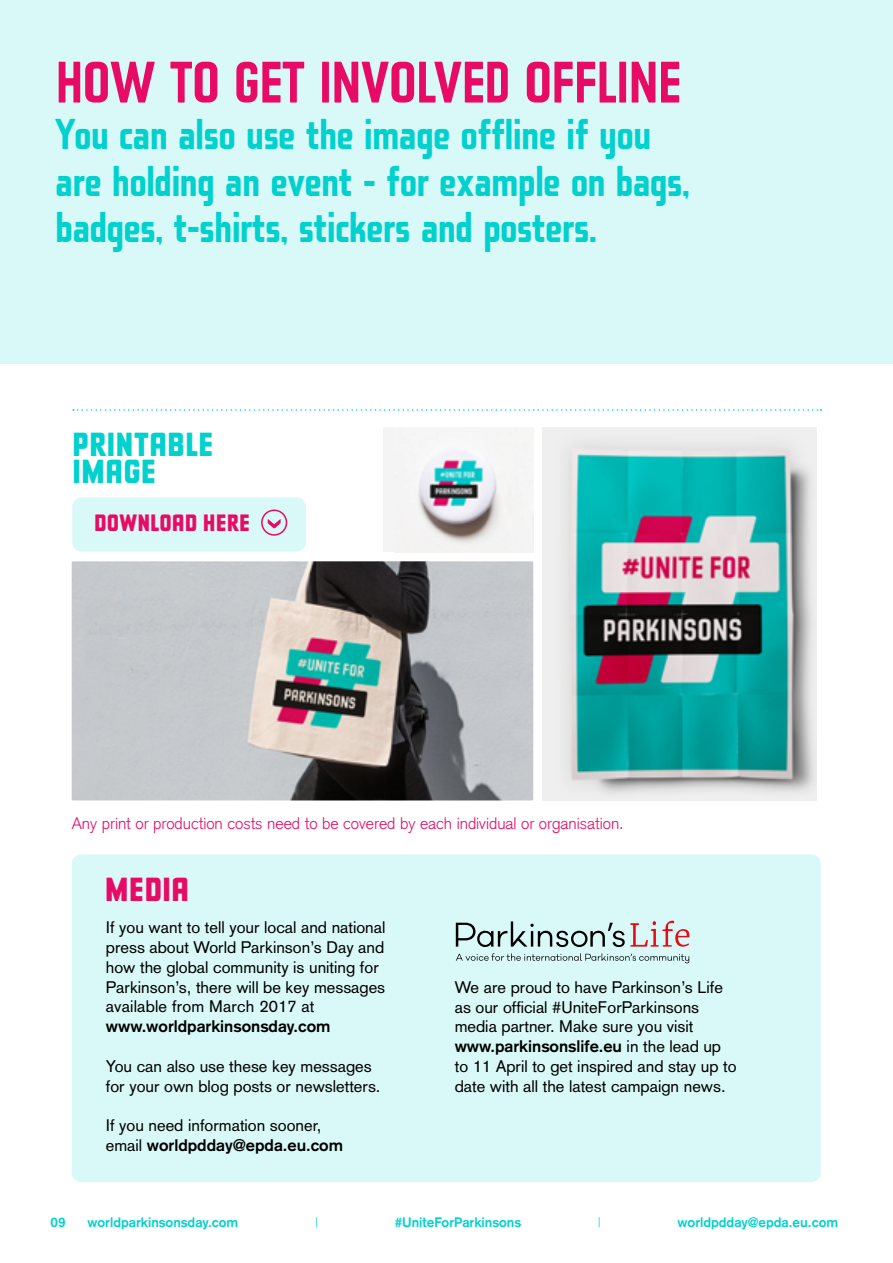
<style>
.page{position:relative;width:893px;height:1263px;background:#fff}
.page>*{position:absolute;margin:0;border:0;box-sizing:border-box;transform-origin:0 0}
.t1{font:700 63px "Berber Text";letter-spacing:-.02em;color:#e70b65}
.t2{font:700 46.5px/46.5px "Berber Text";letter-spacing:-.02em;color:#00d1cd}
.t3{font:700 36px/27px "Berber King Caps";color:#00d1cd}
.t4{font:700 36px "Berber King Caps";color:#e70b65}
.t5{font:700 25.5px "Berber King Caps";color:#e70b65}
.t6{font:16.5px/19.8px "Akzidenz Grotesk";color:#000}
.t7{font:300 16.5px "Akzidenz Grotesk";color:#e70b65}
.t8{font:700 16.5px "Akzidenz Grotesk";color:#000}
.t9{font:700 13.5px "Akzidenz Grotesk";color:#00d1cd}
.t10{font:300 13.5px "Akzidenz Grotesk";color:#00d1cd}
.s1{font-weight:700}
</style>
<div class="page">
<div style="left:72px;top:497px;width:234px;height:54px;background:#d9f8f8;border-radius:10px"></div>
<div style="left:0;top:0;width:893px;height:364px;background:#d9f8f8"></div>
<svg style="left:268px;top:519px;width:13px;height:9px"></svg>
<div style="left:261px;top:509px;width:26px;height:27px;border:2px solid #e70b65;border-radius:50%"></div>
<svg style="left:73px;top:409px;width:748px;height:2px"></svg>
<img style="left:72px;top:561px;width:461px;height:239px">
<img style="left:542px;top:427px;width:275px;height:373px">
<div style="left:72px;top:854px;width:749px;height:328px;background:#d9f8f8;border-radius:10px"></div>
<div style="left:383px;top:427px;width:150px;height:125px;background:#f4f4f4"></div>
<img style="left:418px;top:459px;width:81px;height:84px">
<svg style="left:456px;top:921px;width:233px;height:26px"></svg>
<svg style="left:456px;top:953px;width:233px;height:10px"></svg>
<h1 class="t1" style="left:55px;top:49px;width:628px">HOW TO GET INVOLVED OFFLINE</h1>
<h2 class="t2" style="left:55px;top:111px;width:636px">You can also use the image offline if you are holding an event - for example on bags, badges, t-shirts, stickers and posters.</h2>
<h3 class="t3" style="left:72px;top:433px;width:143px">PRINTABLE<br>IMAGE</h3>
<h3 class="t5" style="left:94px;top:510px;width:157px">DOWNLOAD HERE</h3>
<p class="t7" style="left:72px;top:814px;width:553px">Any print or production costs need to be covered by each individual or organisation.</p>
<h3 class="t4" style="left:105px;top:871px;width:86px">MEDIA</h3>
<p class="t6" style="left:106px;top:917px;width:281px">If you want to tell your local and national press about World Parkinson’s Day and how the global community is uniting for Parkinson’s, there will be key messages available from March 2017 at</p>
<p class="t8" style="left:106px;top:1017px;width:226px">www.worldparkinsonsday.com</p>
<p class="t6" style="left:106px;top:1056px;width:276px">You can also use these key messages for your own blog posts or newsletters.</p>
<p class="t6" style="left:106px;top:1115px;width:239px">If you need information sooner, email <span class="s1">worldpdday@epda.eu.com</span></p>
<p class="t6" style="left:455px;top:977px;width:283px">We are proud to have Parkinson’s Life as our official #UniteForParkinsons media partner. Make sure you visit <span class="s1">www.parkinsonslife.eu</span> in the lead up to 11 April to get inspired and stay up to date with all the latest campaign news.</p>
<p class="t9" style="left:51px;top:1215px;width:17px">09</p>
<p class="t9" style="left:88px;top:1215px;width:152px">worldparkinsonsday.com</p>
<p class="t10" style="left:315px;top:1215px;width:4px">|</p>
<p class="t9" style="left:395px;top:1215px;width:128px">#UniteForParkinsons</p>
<p class="t10" style="left:598px;top:1215px;width:4px">|</p>
<p class="t9" style="left:678px;top:1215px;width:162px">worldpdday@epda.eu.com</p>
</div>
